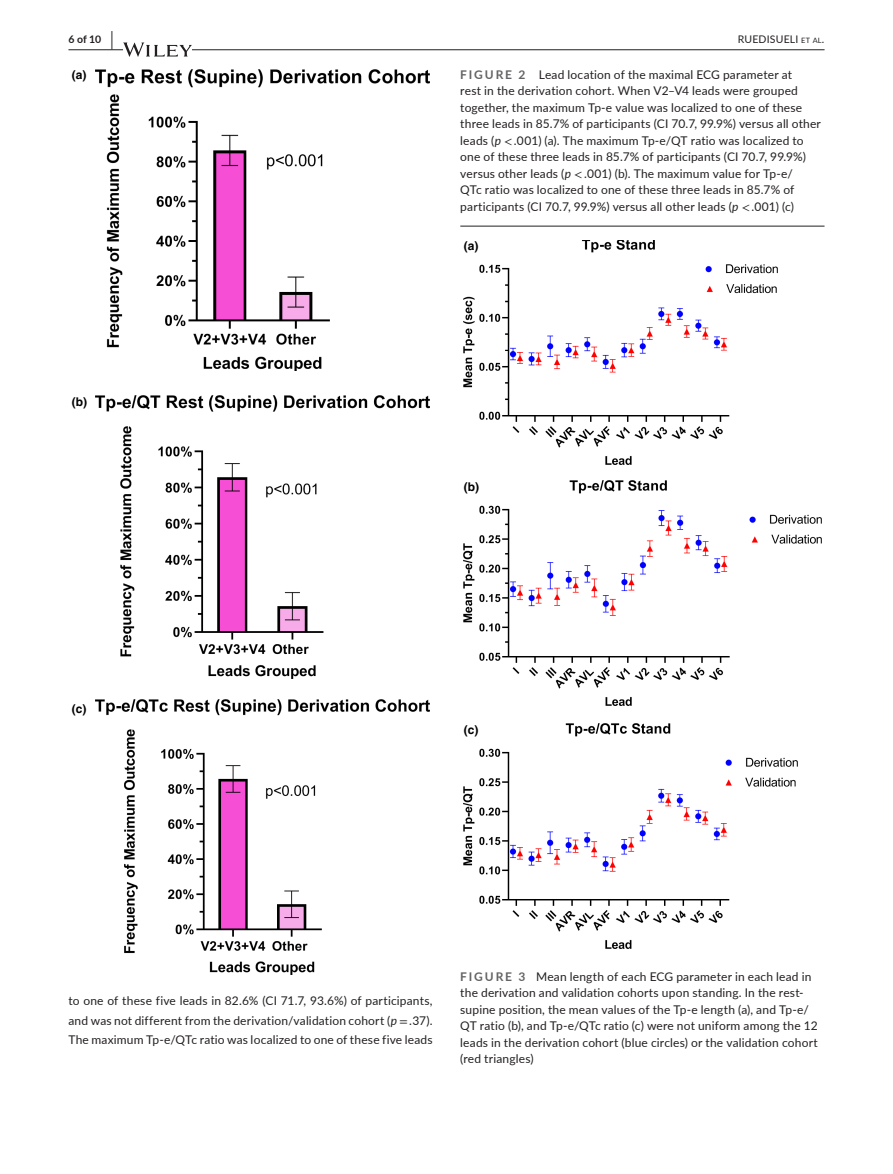
<style>
.page{position:relative;width:893px;height:1174px;background:#fff}
.page>*{position:absolute;margin:0;border:0;box-sizing:border-box;transform-origin:0 0}
.t1{font:12px/16.5px "Lato";letter-spacing:.015em;color:#231f20}
.t2{font:700 12px "Helvetica";color:#000}
.t3{font:10.5px "Lato";letter-spacing:.02em;color:#231f20}
.t4{font:700 10.5px "Lato";color:#231f20}
.s1{font-size:19.5px}
.s2{font-size:7.35px}
.s3{font-style:inherit}
.s4{font-weight:700;color:#636366}
.s5{font-style:italic}
.s6{font-family:"STIX"}
</style>
<div class="page">
<hr style="left:68px;top:49px;width:756px;height:1px;background:#231f20">
<svg style="left:123px;top:42px;width:69px;height:15px"></svg>
<hr style="left:460px;top:226px;width:364px;height:1px;background:#231f20">
<img style="left:96px;top:70px;width:333px;height:301px">
<img style="left:96px;top:396px;width:333px;height:282px">
<img style="left:96px;top:700px;width:333px;height:275px">
<img style="left:464px;top:240px;width:313px;height:225px">
<img style="left:464px;top:480px;width:357px;height:225px">
<img style="left:464px;top:723px;width:334px;height:225px">
<p class="t4" style="left:68px;top:31px;width:46px">6 of 10 <span class="s1">|</span></p>
<p class="t3" style="left:738px;top:31px;width:88px">RUEDISUELI <span class="s2">et al</span><span class="s3">.</span></p>
<p class="t2" style="left:72px;top:68px;width:16px">(a)</p>
<p class="t2" style="left:72px;top:395px;width:17px">(b)</p>
<p class="t2" style="left:72px;top:701px;width:16px">(c)</p>
<p class="t1" style="left:460px;top:66px;width:362px"><span class="s4">FIGURE 2</span> Lead location of the maximal ECG parameter at<br>rest in the derivation cohort. When V2–V4 leads were grouped together, the maximum Tp-e value was localized to one of these three leads in 85.7% of participants (CI 70.7, 99.9%) versus all other leads (<span class="s5">p</span> <span class="s6">&lt;</span> .001) (a). The maximum Tp-e/QT ratio was localized to one of these three leads in 85.7% of participants (CI 70.7, 99.9%) versus other leads (<span class="s5">p</span> <span class="s6">&lt;</span> .001) (b). The maximum value for Tp-e/<br>QTc ratio was localized to one of these three leads in 85.7% of participants (CI 70.7, 99.9%) versus all other leads (<span class="s5">p</span> <span class="s6">&lt;</span> .001) (c)</p>
<p class="t2" style="left:464px;top:239px;width:16px">(a)</p>
<p class="t2" style="left:464px;top:479px;width:17px">(b)</p>
<p class="t2" style="left:464px;top:722px;width:16px">(c)</p>
<p class="t1" style="left:68px;top:990px;width:366px;line-height:19.5px;text-align:justify">to one of these five leads in 82.6% (CI 71.7, 93.6%) of participants, and was not different from the derivation/validation cohort (<span class="s5">p</span> <span class="s6">=</span> .37).<br>The maximum Tp-e/QTc ratio was localized to one of these five leads</p>
<p class="t1" style="left:460px;top:967px;width:359px"><span class="s4">FIGURE 3</span> Mean length of each ECG parameter in each lead in the derivation and validation cohorts upon standing. In the rest&shy;supine position, the mean values of the Tp-e length (a), and Tp-e/ QT ratio (b), and Tp-e/QTc ratio (c) were not uniform among the 12 leads in the derivation cohort (blue circles) or the validation cohort (red triangles)</p>
</div>
